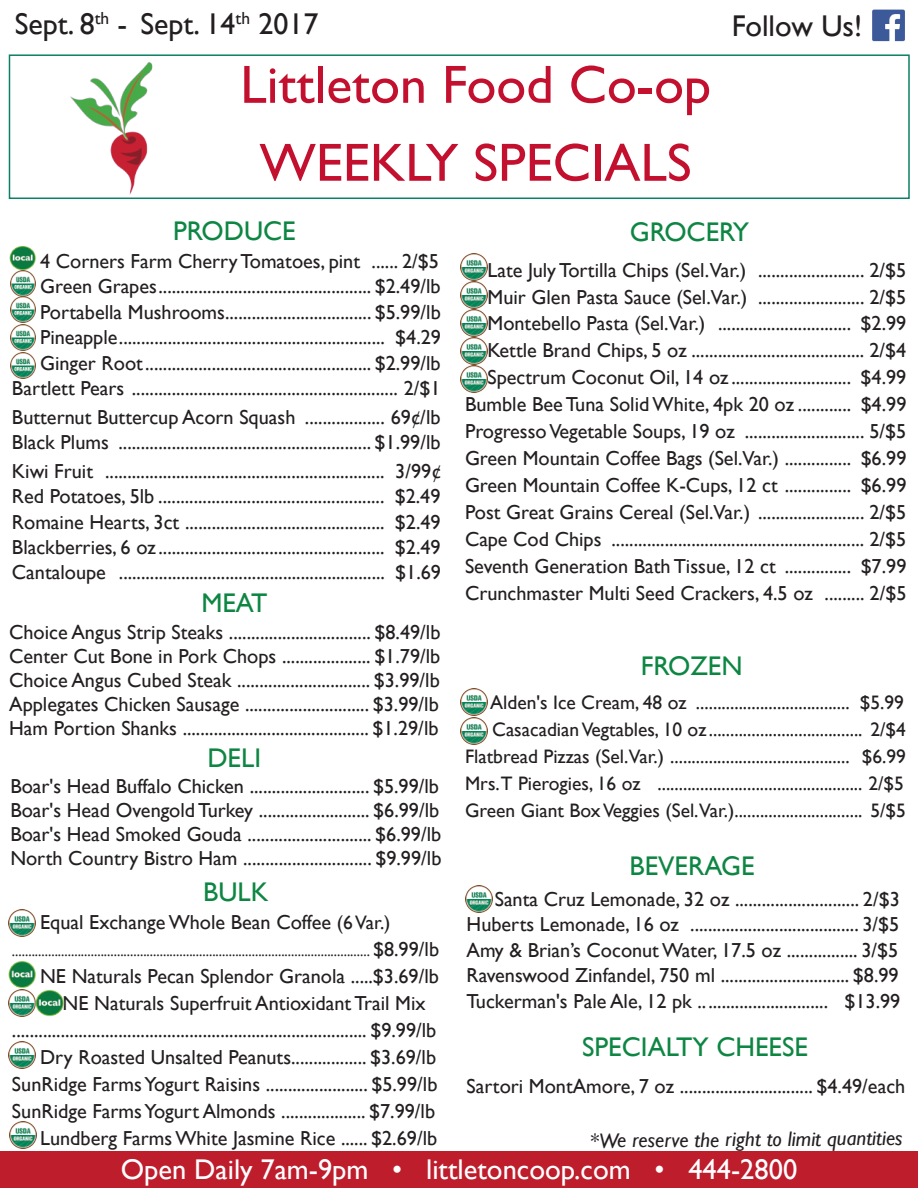
<style>
.page{position:relative;width:918px;height:1188px;background:#fff}
.page>*{position:absolute;margin:0;border:0;box-sizing:border-box;transform-origin:0 0}
.t1{font:54px/78px "Gill Sans";color:#c3102f;text-align:center}
.t2{font:30px "Gill Sans";color:#231f20}
.t3{font:28.5px "Gill Sans";color:#fff}
.t4{font:27px "Gill Sans";color:#0e8643}
.t5{font:italic 21px "Gill Sans";color:#231f20}
.t6{font:20.25px/25.5px "Gill Sans";color:#231f20;text-align:justify}
.t7{font:19.5px/27px "Gill Sans";color:#231f20;text-align:right}
.t8{font:15px "Gill Sans";color:#231f20}
.s1{font-size:19.5px}
.s2{font-size:20.25px}
</style>
<div class="page">
<div style="left:9px;top:54px;width:901px;height:145px;border:2px solid #0b8065"></div>
<img style="left:872px;top:9px;width:33px;height:33px">
<img style="left:67px;top:62px;width:100px;height:137px">
<img style="left:10px;top:352px;width:26px;height:26px">
<div style="left:0;top:1151px;width:918px;height:37px;background:#be1d2c"></div>
<img style="left:10px;top:245px;width:26px;height:78px">
<img style="left:9px;top:909px;width:27px;height:27px">
<img style="left:9px;top:961px;width:27px;height:56px">
<img style="left:10px;top:325px;width:26px;height:25px">
<img style="left:461px;top:254px;width:27px;height:26px">
<img style="left:461px;top:282px;width:27px;height:110px">
<img style="left:461px;top:689px;width:27px;height:27px">
<img style="left:461px;top:718px;width:27px;height:27px">
<img style="left:36px;top:989px;width:28px;height:28px">
<img style="left:9px;top:1042px;width:27px;height:27px">
<img style="left:9px;top:1121px;width:27px;height:27px">
<img style="left:465px;top:885px;width:27px;height:27px">
<h2 class="t2" style="left:15px;top:6px;width:305px">Sept. 8<sup>th</sup> - Sept. 14<sup>th</sup> 2017</h2>
<h1 class="t1" style="left:240px;top:47px;width:472px">Littleton Food Co-op<br>WEEKLY SPECIALS</h1>
<h2 class="t2" style="left:732px;top:9px;width:132px">Follow Us!</h2>
<h3 class="t4" style="left:173px;top:215px;width:124px">PRODUCE</h3>
<h3 class="t4" style="left:630px;top:217px;width:121px">GROCERY</h3>
<p class="t6" style="left:12px;top:248px;width:431px;text-align:right">4 Corners Farm Cherry Tomatoes, pint ...... 2/$5<br>Green Grapes................................................ $2.49/lb Portabella Mushrooms................................. $5.99/lb Pineapple............................................................ $4.29<br>Ginger Root................................................... $2.99/lb Bartlett Pears ............................................................ 2/$1</p>
<p class="t6" style="left:12px;top:404px;width:430px">Butternut Buttercup Acorn Squash .................. 69¢/lb<br>Black Plums ......................................................... $1.99/lb</p>
<p class="t6" style="left:12px;top:458px;width:431px">Kiwi Fruit ............................................................... 3/99¢ Red Potatoes, 5lb ................................................... $2.49<br>Romaine Hearts, 3ct ............................................. $2.49<br>Blackberries, 6 oz................................................... $2.49<br>Cantaloupe ............................................................ $1.69</p>
<h3 class="t4" style="left:201px;top:587px;width:68px">MEAT</h3>
<p class="t6" style="left:9px;top:620px;width:433px;line-height:24px">Choice Angus Strip Steaks ................................ $8.49/lb Center Cut Bone in Pork Chops .................... $1.79/lb Choice Angus Cubed Steak .............................. $3.99/lb Applegates Chicken Sausage ............................ $3.99/lb Ham Portion Shanks .......................................... $1.29/lb</p>
<h3 class="t4" style="left:207px;top:742px;width:55px">DELI</h3>
<p class="t6" style="left:10px;top:774px;width:433px;line-height:24px">Boar's Head Buffalo Chicken ........................... $5.99/lb Boar's Head Ovengold Turkey ......................... $6.99/lb Boar's Head Smoked Gouda ............................ $6.99/lb North Country Bistro Ham ............................. $9.99/lb</p>
<h3 class="t4" style="left:203px;top:876px;width:67px">BULK</h3>
<p class="t6" style="left:40px;top:909px;width:352px">Equal Exchange Whole Bean Coffee <span class="s1">(6 Var.)</span></p>
<p class="t8" style="left:12px;top:942px;width:429px">............................................................................................................. <span class="s2">$8.99/lb</span></p>
<p class="t6" style="left:40px;top:963px;width:400px">NE Naturals Pecan Splendor Granola .....$3.69/lb</p>
<p class="t6" style="left:63px;top:990px;width:365px">NE Naturals Superfruit Antioxidant Trail Mix</p>
<p class="t6" style="left:12px;top:1017px;width:426px">................................................................................ $9.99/lb</p>
<p class="t6" style="left:40px;top:1044px;width:398px">Dry Roasted Unsalted Peanuts................. $3.69/lb</p>
<p class="t6" style="left:12px;top:1071px;width:427px">SunRidge Farms Yogurt Raisins ....................... $5.99/lb</p>
<p class="t6" style="left:12px;top:1098px;width:425px">SunRidge Farms Yogurt Almonds ................... $7.99/lb</p>
<p class="t6" style="left:40px;top:1125px;width:399px">Lundberg Farms White Jasmine Rice ...... $2.69/lb</p>
<p class="t6" style="left:465px;top:257px;width:443px;line-height:27px;text-align:right">Late July Tortilla Chips (Sel.Var.) ........................ 2/$5<br>Muir Glen Pasta Sauce (Sel.Var.) ........................ 2/$5<br>Montebello Pasta (Sel.Var.) .............................. $2.99<br>Kettle Brand Chips, 5 oz ....................................... 2/$4<br>Spectrum Coconut Oil, 14 oz........................... $4.99<br>Bumble Bee Tuna Solid White, 4pk 20 oz ............ $4.99<br>Progresso Vegetable Soups, 19 oz ........................... 5/$5<br>Green Mountain Coffee Bags (Sel.Var.) ............... $6.99<br>Green Mountain Coffee K-Cups, 12 ct ............... $6.99<br>Post Great Grains Cereal (Sel.Var.) ........................ 2/$5<br>Cape Cod Chips ......................................................... 2/$5<br>Seventh Generation Bath Tissue, 12 ct ............... $7.99<br>Crunchmaster Multi Seed Crackers, 4.5 oz ......... 2/$5</p>
<h3 class="t4" style="left:641px;top:650px;width:103px">FROZEN</h3>
<p class="t7" style="left:465px;top:689px;width:442px">Alden's Ice Cream, 48 oz .................................... $5.99<br>Casacadian Vegtables, 10 oz.................................... 2/$4<br>Flatbread Pizzas (Sel.Var.) .......................................... $6.99<br>Mrs.T Pierogies, 16 oz ................................................ 2/$5<br>Green Giant Box Veggies (Sel.Var.).............................. 5/$5</p>
<h3 class="t4" style="left:630px;top:851px;width:127px">BEVERAGE</h3>
<p class="t6" style="left:467px;top:887px;width:435px;text-indent:28px">Santa Cruz Lemonade, 32 oz ............................ 2/$3<br>Huberts Lemonade, 16 oz ...................................... 3/$5<br>Amy &amp; Brian’s Coconut Water, 17.5 oz ................ 3/$5<br>Ravenswood Zinfandel, 750 ml ............................. $8.99<br>Tuckerman's Pale Ale, 12 pk ............................. $13.99</p>
<h3 class="t4" style="left:582px;top:1032px;width:227px">SPECIALTY CHEESE</h3>
<p class="t6" style="left:467px;top:1074px;width:440px">Sartori MontAmore, 7 oz .............................. $4.49/each</p>
<p class="t5" style="left:590px;top:1130px;width:314px;rotate:-1deg">*We reserve the right to limit quantities</p>
<h3 class="t3" style="left:121px;top:1153px;width:678px">Open Daily 7am-9pm • littletoncoop.com • 444-2800</h3>
</div>
